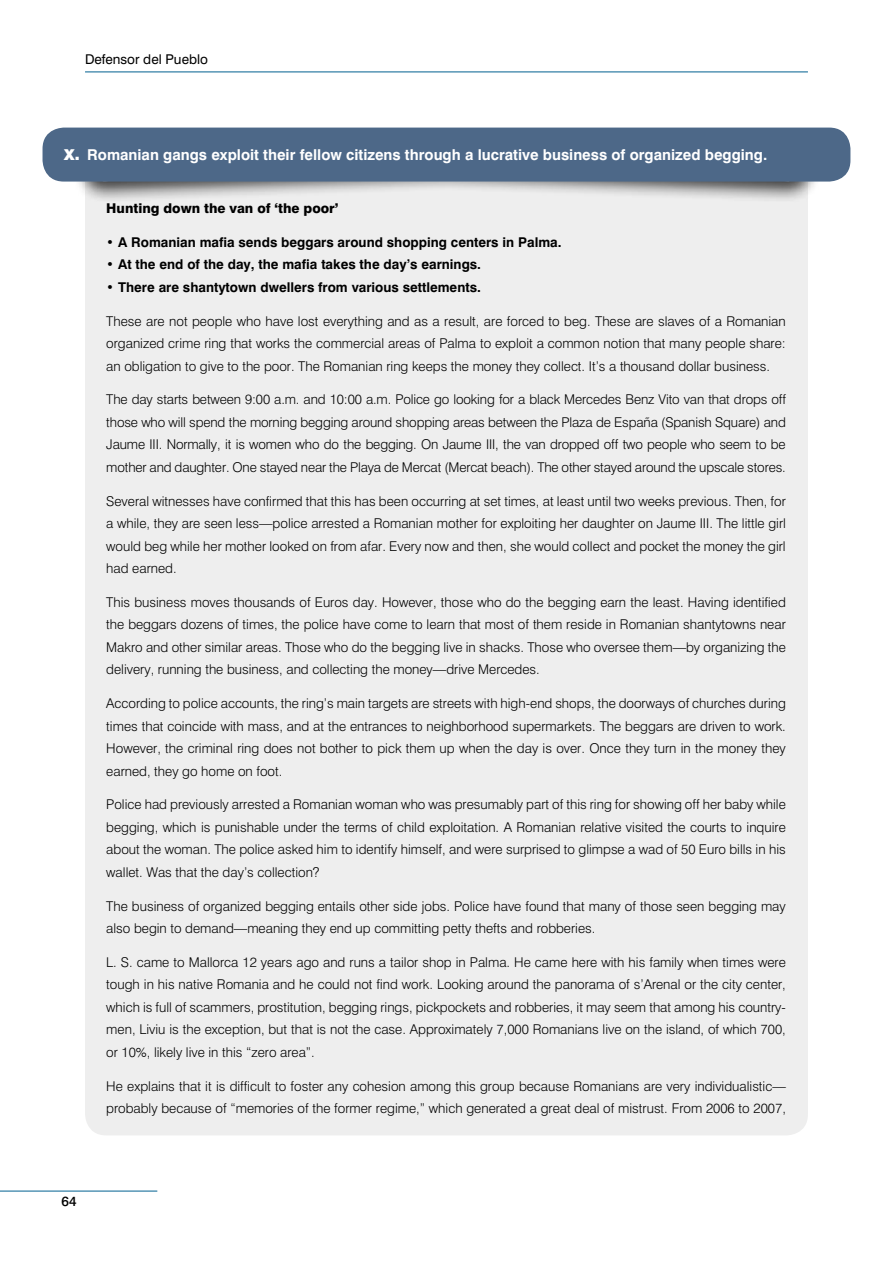
<style>
.page{position:relative;width:893px;height:1263px;background:#fff}
.page>*{position:absolute;margin:0;border:0;box-sizing:border-box;transform-origin:0 0}
.Texto{font:700 15px "Swiss 721 BT";color:#fff}
.Texto_caja{font:300 13.5px/22.5px "Swiss 721 BT";color:#000;text-align:justify}
.Texto_caja-2{font:700 13.5px "Swiss 721 BT";color:#000}
.Texto_caja-3{font:800 13.5px "Swiss 721 BT";color:#000}
.t1{font:13.5px "Swiss 721 BT";color:#000}
.t2{font:500 13.5px "Swiss 721 BT";color:#000}
.s1{font-weight:900}
</style>
<div class="page">
<hr style="left:85px;top:72px;width:723px;height:1px;background:#006090">
<hr style="left:0;top:1191px;width:157px;height:1px;background:#006090">
<div style="left:85px;top:204px;width:723px;height:931px;background:#eee"></div>
<div style="left:71px;top:134px;width:751px;height:70px;background:#000;opacity:.75"></div>
<div style="left:43px;top:128px;width:807px;height:54px;background:#4d6888;border-radius:21px"></div>
<p class="t1" style="left:85px;top:51px;width:124px">Defensor del Pueblo</p>
<p class="Texto" style="left:64px;top:146px;width:705px"><span class="s1">X.</span> Romanian gangs exploit their fellow citizens through a lucrative business of organized begging.</p>
<p class="Texto_caja-3" style="left:106px;top:200px;width:234px">Hunting down the van of ‘the poor’</p>
<p class="Texto_caja-2" style="left:106px;top:234px;width:457px">• A Romanian mafia sends beggars around shopping centers in Palma.</p>
<p class="Texto_caja-2" style="left:106px;top:256px;width:376px">• At the end of the day, the mafia takes the day’s earnings.</p>
<p class="Texto_caja-2" style="left:106px;top:279px;width:376px">• There are shantytown dwellers from various settlements.</p>
<p class="Texto_caja" style="left:106px;top:309px;width:681px">These are not people who have lost everything and as a result, are forced to beg. These are slaves of a Romanian organized crime ring that works the commercial areas of Palma to exploit a common notion that many people share: an obligation to give to the poor. The Romanian ring keeps the money they collect. It’s a thousand dollar business.</p>
<p class="Texto_caja" style="left:106px;top:388px;width:681px">The day starts between 9:00 a.m. and 10:00 a.m. Police go looking for a black Mercedes Benz Vito van that drops off those who will spend the morning begging around shopping areas between the Plaza de España (Spanish Square) and Jaume III. Normally, it is women who do the begging. On Jaume III, the van dropped off two people who seem to be mother and daughter. One stayed near the Playa de Mercat (Mercat beach). The other stayed around the upscale stores.</p>
<p class="Texto_caja" style="left:106px;top:489px;width:681px">Several witnesses have confirmed that this has been occurring at set times, at least until two weeks previous. Then, for a while, they are seen less—police arrested a Romanian mother for exploiting her daughter on Jaume III. The little girl would beg while her mother looked on from afar. Every now and then, she would collect and pocket the money the girl had earned.</p>
<p class="Texto_caja" style="left:106px;top:591px;width:681px">This business moves thousands of Euros day. However, those who do the begging earn the least. Having identified the beggars dozens of times, the police have come to learn that most of them reside in Romanian shantytowns near Makro and other similar areas. Those who do the begging live in shacks. Those who oversee them—by organizing the delivery, running the business, and collecting the money—drive Mercedes.</p>
<p class="Texto_caja" style="left:106px;top:692px;width:681px">According to police accounts, the ring’s main targets are streets with high-end shops, the doorways of churches during times that coincide with mass, and at the entrances to neighborhood supermarkets. The beggars are driven to work.<br>However, the criminal ring does not bother to pick them up when the day is over. Once they turn in the money they earned, they go home on foot.</p>
<p class="Texto_caja" style="left:106px;top:793px;width:681px">Police had previously arrested a Romanian woman who was presumably part of this ring for showing off her baby while begging, which is punishable under the terms of child exploitation. A Romanian relative visited the courts to inquire about the woman. The police asked him to identify himself, and were surprised to glimpse a wad of 50 Euro bills in his wallet. Was that the day’s collection?</p>
<p class="Texto_caja" style="left:106px;top:894px;width:681px">The business of organized begging entails other side jobs. Police have found that many of those seen begging may also begin to demand—meaning they end up committing petty thefts and robberies.</p>
<p class="Texto_caja" style="left:106px;top:951px;width:681px">L. S. came to Mallorca 12 years ago and runs a tailor shop in Palma. He came here with his family when times were tough in his native Romania and he could not find work. Looking around the panorama of s’Arenal or the city center, which is full of scammers, prostitution, begging rings, pickpockets and robberies, it may seem that among his country&shy;men, Liviu is the exception, but that is not the case. Approximately 7,000 Romanians live on the island, of which 700, or 10%, likely live in this “zero area”.</p>
<p class="Texto_caja" style="left:106px;top:1074px;width:681px">He explains that it is difficult to foster any cohesion among this group because Romanians are very individualistic— probably because of “memories of the former regime,” which generated a great deal of mistrust. From 2006 to 2007,</p>
<p class="t2" style="left:61px;top:1193px;width:17px">64</p>
</div>
